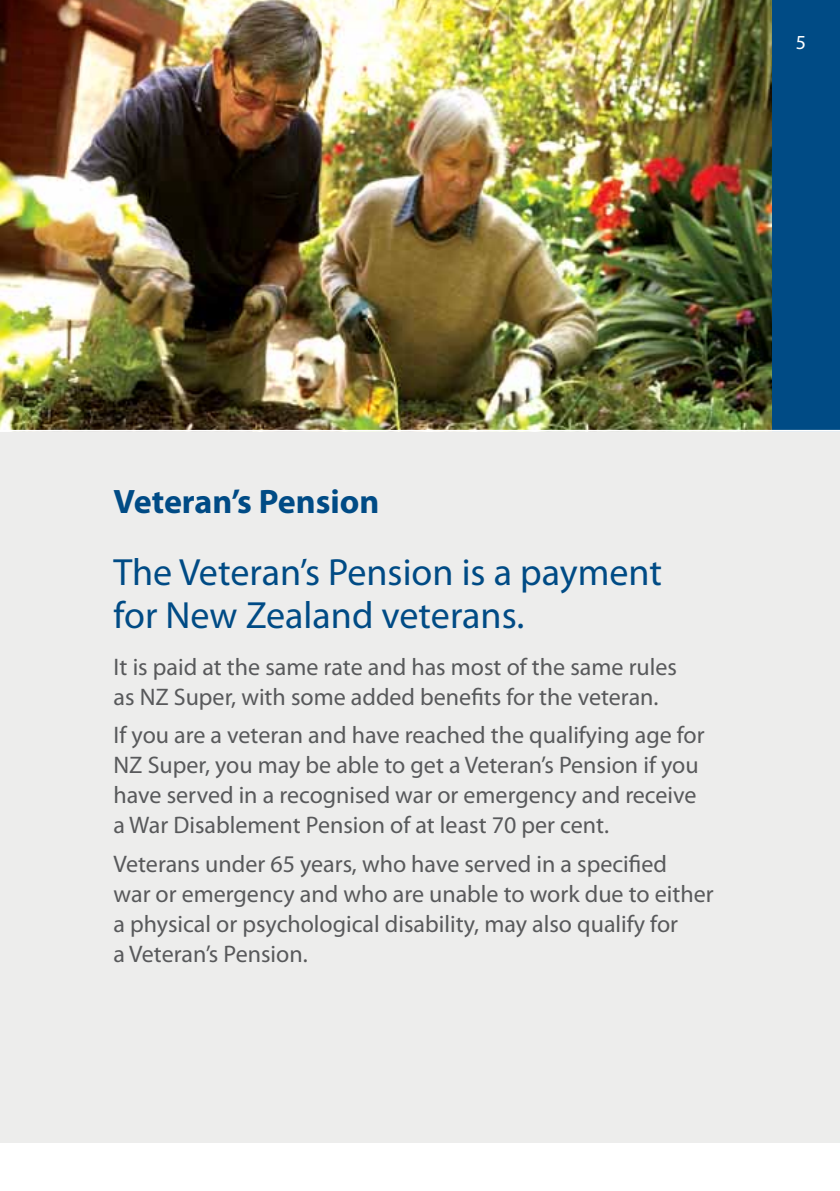
<style>
.page{position:relative;width:840px;height:1191px;background:#fff}
.page>*{position:absolute;margin:0;border:0;box-sizing:border-box;transform-origin:0 0}
.Intro_text{font:38px/43px "Myriad Pro";color:#004b85}
.t1{font:700 34px "Myriad Pro";color:#004b85}
.Body{font:24px/30px "Myriad Pro";color:#58595b}
.t2{font:20px "Myriad Pro";color:#fff}
</style>
<div class="page">
<div style="left:0;top:430px;width:839px;height:712px;background:#ededec"></div>
<div style="left:0;top:0;width:839px;height:431px;background:#004b85"></div>
<img style="left:0;top:0;width:771px;height:430px">
<hr style="left:0;top:430px;width:839px;height:2px;background:#fff">
<p class="t2" style="left:795px;top:30px;width:12px">5</p>
<h2 class="t1" style="left:113px;top:479px;width:267px">Veteran’s Pension</h2>
<p class="Intro_text" style="left:113px;top:550px;width:549px">The Veteran’s Pension is a payment for New Zealand veterans.</p>
<p class="Body" style="left:113px;top:651px;width:564px">It is paid at the same rate and has most of the same rules as NZ Super, with some added benefits for the veteran.</p>
<p class="Body" style="left:113px;top:719px;width:592px">If you are a veteran and have reached the qualifying age for NZ Super, you may be able to get a Veteran’s Pension if you have served in a recognised war or emergency and receive a War Disablement Pension of at least 70 per cent.</p>
<p class="Body" style="left:113px;top:848px;width:601px">Veterans under 65 years, who have served in a specified<br>war or emergency and who are unable to work due to either a physical or psychological disability, may also qualify for<br>a Veteran’s Pension.</p>
</div>
